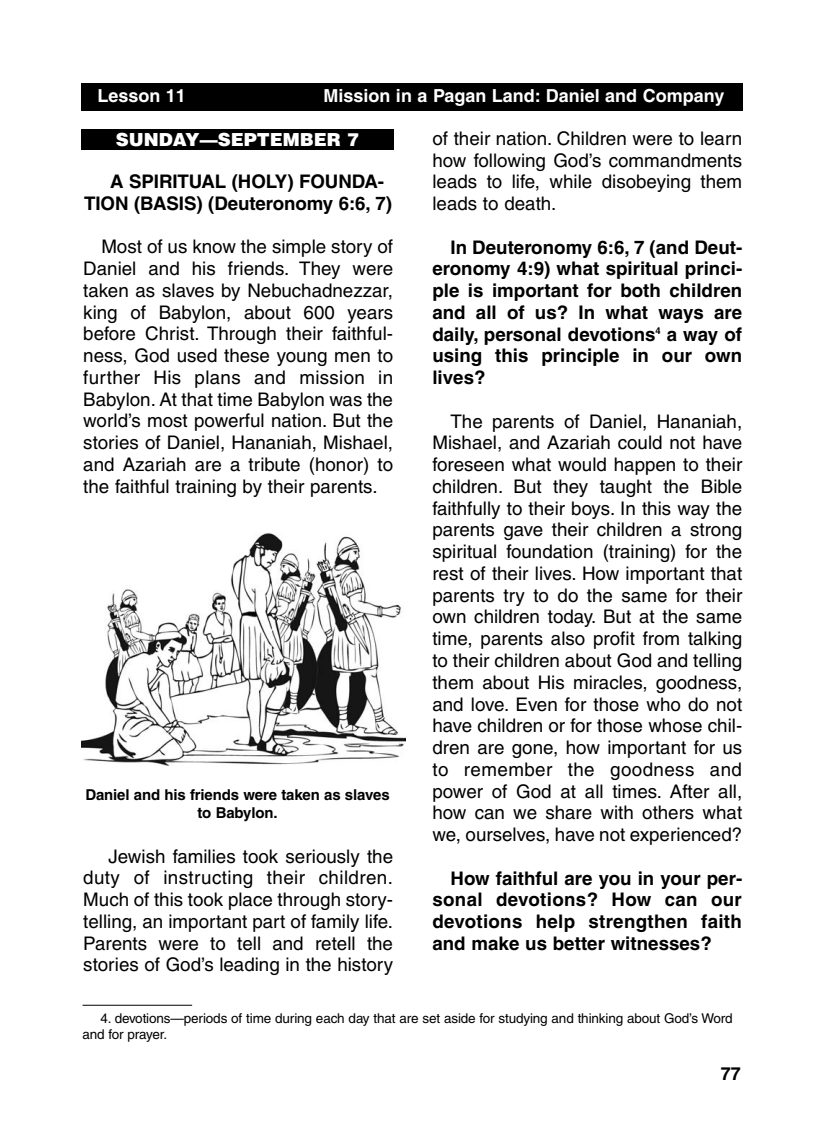
<style>
.page{position:relative;width:824px;height:1148px;background:#fff}
.page>*{position:absolute;margin:0;border:0;box-sizing:border-box;transform-origin:0 0}
.t1{font:18.75px/21.8px "Helvetica";color:#000;text-align:justify}
.t2{font:700 18.75px/21.8px "Helvetica";color:#000;text-align:justify}
.t3{font:700 18px "Helvetica";color:#fff}
.t4{font:900 18px "Helvetica";color:#fff}
.t5{font:700 18px "Helvetica";color:#000}
.t6{font:700 15px/18px "Helvetica";letter-spacing:-.01em;color:#000;text-align:center}
.t7{font:13.5px/15.8px "Helvetica";letter-spacing:-.01em;color:#000}
</style>
<div class="page">
<div style="left:81px;top:83px;width:662px;height:27px;background:#000"></div>
<div style="left:81px;top:130px;width:313px;height:20px;background:#000"></div>
<img style="left:81px;top:533px;width:324px;height:233px">
<hr style="left:82px;top:1004px;width:110px;height:1px;background:#000">
<p class="t3" style="left:97px;top:89px;width:90px">Lesson 11</p>
<p class="t3" style="left:323px;top:89px;width:402px">Mission in a Pagan Land: Daniel and Company</p>
<p class="t4" style="left:116px;top:130px;width:245px">SUNDAY—SEPTEMBER 7</p>
<p class="t2" style="left:84px;top:172px;width:309px;text-indent:26px">A SPIRITUAL (HOLY) FOUNDA-<br>TION (BASIS) (Deuteronomy 6:6, 7)</p>
<p class="t1" style="left:83px;top:238px;width:311px;text-indent:18px">Most of us know the simple story of Daniel and his friends. They were taken as slaves by Nebuchadnezzar, king of Babylon, about 600 years before Christ. Through their faithful&shy;ness, God used these young men to further His plans and mission in Babylon. At that time Babylon was the world’s most powerful nation. But the stories of Daniel, Hananiah, Mishael, and Azariah are a tribute (honor) to the faithful training by their parents.</p>
<p class="t6" style="left:85px;top:787px;width:306px">Daniel and his friends were taken as slaves to Babylon.</p>
<p class="t1" style="left:83px;top:847px;width:311px;text-indent:25px">Jewish families took seriously the duty of instructing their children.<br>Much of this took place through story&shy;telling, an important part of family life.<br>Parents were to tell and retell the stories of God’s leading in the history</p>
<p class="t1" style="left:432px;top:129px;width:311px">of their nation. Children were to learn how following God’s commandments leads to life, while disobeying them leads to death.</p>
<p class="t2" style="left:432px;top:237px;width:311px;text-indent:18px">In Deuteronomy 6:6, 7 (and Deut&shy;eronomy 4:9) what spiritual princi&shy;ple is important for both children and all of us? In what ways are daily, personal devotions<sup>4</sup> a way of using this principle in our own lives?</p>
<p class="t1" style="left:432px;top:412px;width:311px;text-indent:18px">The parents of Daniel, Hananiah, Mishael, and Azariah could not have foreseen what would happen to their children. But they taught the Bible faithfully to their boys. In this way the parents gave their children a strong spiritual foundation (training) for the rest of their lives. How important that parents try to do the same for their own children today. But at the same time, parents also profit from talking to their children about God and telling them about His miracles, goodness, and love. Even for those who do not have children or for those whose chil&shy;dren are gone, how important for us to remember the goodness and power of God at all times. After all, how can we share with others what we, ourselves, have not experienced?</p>
<p class="t2" style="left:432px;top:868px;width:311px;text-indent:18px">How faithful are you in your per&shy;sonal devotions? How can our devotions help strengthen faith and make us better witnesses?</p>
<p class="t7" style="left:82px;top:1011px;width:651px;text-indent:18px">4. devotions—periods of time during each day that are set aside for studying and thinking about God’s Word and for prayer.</p>
<p class="t5" style="left:720px;top:1066px;width:22px">77</p>
</div>
